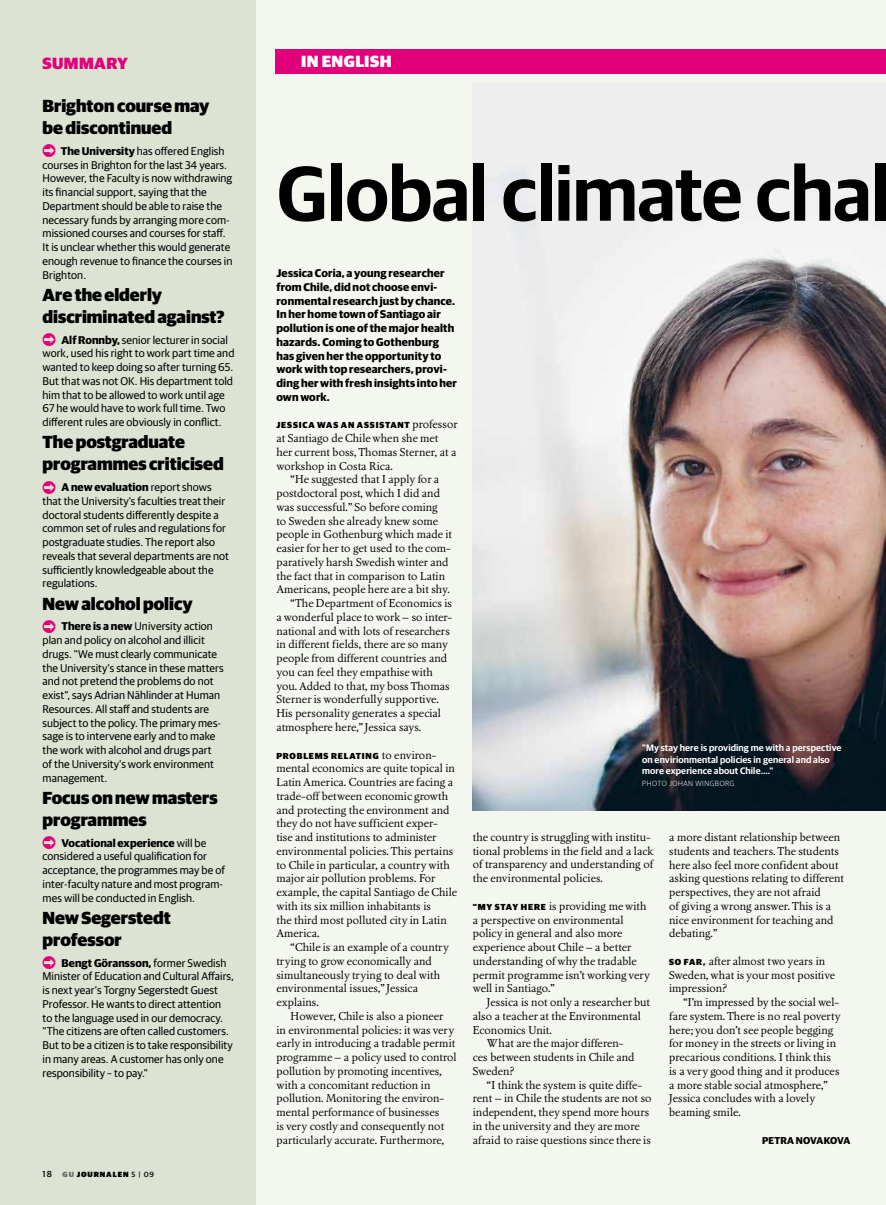
<style>
.page{position:relative;width:886px;height:1205px;background:#fff}
.page>*{position:absolute;margin:0;border:0;box-sizing:border-box;transform-origin:0 0}
.t1{font:600 77.5px "Guardian Sans";letter-spacing:-.01em;color:#000}
.t2{font:900 17.5px/22.1px "Guardian Sans";color:#000}
.t3{font:900 16.25px "Guardian Sans";color:#fff}
.t4{font:900 16.25px "Guardian Sans";color:#e2007a}
.t5{font:11.25px/13.8px "Nordling BQ Reg Os F";letter-spacing:.005em;color:#000}
.t6{font:11.25px/13.8px "Guardian Sans";letter-spacing:.005em;color:#000}
.t7{font:700 11.25px/13.8px "Guardian Sans";letter-spacing:.015em;color:#000}
.t8{font:10px/13.8px "Nordling BQ Italic Os F";letter-spacing:.04em;color:#000;text-align:right}
.t9{font:700 10px "Guardian Sans";letter-spacing:-.01em;color:#000}
.t10{font:600 9.38px/11.9px "Guardian Sans";letter-spacing:.01em;color:#fff}
.t11{font:900 8.75px "Guardian Sans";letter-spacing:.095em;color:#000}
.t12{font:300 7.5px "Guardian Sans";letter-spacing:.07em;color:#fff}
.t13{font:900 7.5px "Guardian Sans";letter-spacing:.12em;color:#000}
.s1{font-weight:700}
.s2{font-weight:500;font-size:8.75px}
.s3{color:#707172}
.s4{font-weight:500}
.s5{font-family:"Nordling BQ Reg Os F";font-weight:400;font-size:11.25px}
.s6{font-family:"Nordling BQ Regular SC"}
.s7{font-family:"Guardian Sans";font-weight:900;font-size:8.75px}
</style>
<div class="page">
<div style="left:0;top:0;width:255px;height:1205px;background:#dde3d3"></div>
<div style="left:256px;top:0;width:630px;height:1205px;background:#f4f6f0"></div>
<div style="left:275px;top:49px;width:611px;height:25px;background:#e2007a"></div>
<img style="left:472px;top:165px;width:414px;height:645px">
<h3 class="t4" style="left:43px;top:51px;width:86px">summary</h3>
<h2 class="t2" style="left:43px;top:93px;width:168px">Brighton course may be discontinued</h2>
<p class="t6" style="left:43px;top:143px;width:191px;text-indent:18px"><span class="s1">The University</span> has offered English courses in Brighton for the last 34 years.<br>However, the Faculty is now withdrawing its financial support, saying that the Department should be able to raise the necessary funds by arranging more com&shy;missioned courses and courses for staff.<br>It is unclear whether this would generate enough revenue to finance the courses in Brighton.</p>
<h2 class="t2" style="left:43px;top:282px;width:184px">Are the elderly discriminated against?</h2>
<p class="t6" style="left:43px;top:332px;width:193px;text-indent:13px"><span class="s1">Alf Ronnby,</span> senior lecturer in social work, used his right to work part time and wanted to keep doing so after turning 65.<br>But that was not OK. H is department told him that to be allowed to work until age 67 he would have to work full time. Two different rules are obviously in conflict.</p>
<h2 class="t2" style="left:43px;top:429px;width:183px">The postgraduate programmes criticised</h2>
<p class="t6" style="left:43px;top:479px;width:188px;text-indent:13px"><span class="s1">A new evaluation</span> report shows that the University’s faculties treat their doctoral students differently despite a common set of rules and regulations for postgraduate studies. The report also reveals that several departments are not sufficiently knowledgeable about the regulations.</p>
<h2 class="t2" style="left:43px;top:591px;width:152px">New alcohol policy</h2>
<p class="t6" style="left:43px;top:619px;width:183px;text-indent:13px"><span class="s1">There is a new</span> University action plan and policy on alcohol and illicit drugs. "We must clearly communicate the University’s stance in these matters and not pretend the problems do not exist", says Adrian Nählinder at H uman Resources. All staff and students are subject to the policy. The primary mes&shy;sage is to intervene early and to make the work with alcohol and drugs part of the University’s work environment management.</p>
<h2 class="t2" style="left:43px;top:785px;width:177px">Focus on new masters programmes</h2>
<p class="t6" style="left:43px;top:835px;width:184px;text-indent:13px"><span class="s1">Vocational experience</span> will be considered a useful qualification for acceptance, the programmes may be of inter-faculty nature and most program&shy;mes will be conducted in English.</p>
<h2 class="t2" style="left:43px;top:905px;width:130px">New Segerstedt professor</h2>
<p class="t6" style="left:43px;top:955px;width:193px;text-indent:13px"><span class="s1">Bengt Göransson,</span> former Swedish M inister of Education and Cultural Affairs, is next year’s Torgny Segerstedt Guest Professor. H e wants to direct attention<br>to the language used in our democracy. "The citizens are often called customers.<br>But to be a citizen is to take responsibility in many areas. A customer has only one responsibility – to pay."</p>
<p class="t13" style="left:43px;top:1168px;width:113px"><span class="s2">18</span> <span class="s3">GU</span> JOURNALEN <span class="s4">5 | 09</span></p>
<h3 class="t3" style="left:301px;top:49px;width:92px">In English</h3>
<h1 class="t1" style="left:277px;top:137px;width:614px">Global climate chal</h1>
<p class="t7" style="left:276px;top:265px;width:182px">Jessica Coria, a young researcher from Chile, did not choose envi&shy;ronmental research just by chance.<br>In her home town of Santiago air pollution is one of the major health hazards. Coming to Gothenburg has given her the opportunity to work with top researchers, provi&shy;ding her with fresh insights into her own work.</p>
<p class="t11" style="left:276px;top:419px;width:183px">Jessica was an assistant <span class="s5">professor</span></p>
<p class="t5" style="left:276px;top:432px;width:163px">at Santiago de Chile when she met</p>
<p class="t5" style="left:276px;top:445px;width:181px">her current boss, Thomas Sterner, at a</p>
<p class="t5" style="left:276px;top:459px;width:118px">workshop in Costa Rica.</p>
<p class="t5" style="left:291px;top:473px;width:150px">“He suggested that I apply for a</p>
<p class="t5" style="left:276px;top:487px;width:165px">postdoctoral post, which I did and</p>
<p class="t5" style="left:276px;top:500px;width:163px">was successful.” So before coming</p>
<p class="t5" style="left:276px;top:514px;width:163px">to Sweden she already knew some</p>
<p class="t5" style="left:276px;top:528px;width:177px">people in Gothenburg which made it</p>
<p class="t5" style="left:276px;top:542px;width:176px">easier for her to get used to the com-</p>
<p class="t5" style="left:276px;top:555px;width:174px">paratively harsh Swedish winter and</p>
<p class="t5" style="left:276px;top:569px;width:170px">the fact that in comparison to Latin</p>
<p class="t5" style="left:276px;top:583px;width:175px">Americans, people here are a bit shy.</p>
<p class="t5" style="left:291px;top:597px;width:163px">“The Department of Economics is</p>
<p class="t5" style="left:276px;top:610px;width:177px">a wonderful place to work – so inter-</p>
<p class="t5" style="left:276px;top:624px;width:175px">national and with lots of researchers</p>
<p class="t5" style="left:276px;top:638px;width:173px">in different fields, there are so many</p>
<p class="t5" style="left:276px;top:652px;width:172px">people from different countries and</p>
<p class="t5" style="left:276px;top:665px;width:158px">you can feel they empathise with</p>
<p class="t5" style="left:276px;top:679px;width:175px">you. Added to that, my boss Thomas</p>
<p class="t5" style="left:276px;top:693px;width:164px">Sterner is wonderfully supportive.</p>
<p class="t5" style="left:276px;top:707px;width:166px">His personality generates a special</p>
<p class="t5" style="left:276px;top:720px;width:146px">atmosphere here,” Jessica says.</p>
<p class="t11" style="left:276px;top:749px;width:162px">Prob lems relating <span class="s5">to environ-</span></p>
<p class="t5" style="left:276px;top:762px;width:182px">mental economics are quite topical in Latin America. Countries are facing a trade-off between economic growth and protecting the environment and they do not have sufficient exper-<br>tise and institutions to administer environmental policies. This pertains to Chile in particular, a country with major air pollution problems. For example, the capital Santiago de Chile with its six million inhabitants is<br>the third most polluted city in Latin America.</p>
<p class="t5" style="left:276px;top:940px;width:174px;text-indent:14px">“Chile is an example of a country trying to grow economically and simultaneously trying to deal with environmental issues,” Jessica explains.</p>
<p class="t5" style="left:276px;top:1009px;width:182px;text-indent:14px">However, Chile is also a pioneer<br>in environmental policies: it was very early in introducing a tradable permit programme – a policy used to control pollution by promoting incentives, with a concomitant reduction in pollution. Monitoring the environ&shy;mental performance of businesses<br>is very costly and consequently not particularly accurate. Furthermore,</p>
<p class="t8" style="left:358px;top:871px;width:99px"><span class="s6">text</span> Eva Lundgren<br><span class="s6">Photo</span> Johan Wingborg</p>
<p class="t10" style="left:642px;top:741px;width:201px">"My stay here is providing me with a perspective on envirionmental policies in general and also more experience about Chile…."</p>
<p class="t12" style="left:642px;top:778px;width:37px">PHOTO JOHAN</p>
<p class="t12" style="left:695px;top:778px;width:13px">WINGBORG</p>
<p class="t5" style="left:473px;top:830px;width:182px">the country is struggling with institu&shy;tional problems in the field and a lack of transparency and understanding of the environmental policies.</p>
<p class="t5" style="left:473px;top:899px;width:179px"><span class="s7">“My stay here</span> is providing me with a perspective on environmental policy in general and also more experience about Chile – a better understanding of why the tradable permit programme isn’t working very well in Santiago.”</p>
<p class="t5" style="left:487px;top:995px;width:165px">Jessica is not only a researcher but</p>
<p class="t5" style="left:473px;top:1009px;width:170px">also a teacher at the Environmental</p>
<p class="t5" style="left:473px;top:1023px;width:80px">Economics Unit.</p>
<p class="t5" style="left:487px;top:1037px;width:138px">What are the major differen-</p>
<p class="t5" style="left:473px;top:1050px;width:163px">ces between students in Chile and</p>
<p class="t5" style="left:473px;top:1064px;width:43px">Sweden?</p>
<p class="t5" style="left:487px;top:1078px;width:157px">“I think the system is quite diffe-</p>
<p class="t5" style="left:473px;top:1092px;width:180px">rent – in Chile the students are not so</p>
<p class="t5" style="left:473px;top:1105px;width:178px">independent, they spend more hours</p>
<p class="t5" style="left:473px;top:1119px;width:168px">in the university and they are more</p>
<p class="t5" style="left:473px;top:1133px;width:180px">afraid to raise questions since there is</p>
<p class="t5" style="left:669px;top:830px;width:176px">a more distant relationship between students and teachers. The students here also feel more confident about asking questions relating to different perspectives, they are not afraid<br>of giving a wrong answer. This is a nice environment for teaching and debating.”</p>
<p class="t5" style="left:669px;top:954px;width:167px"><span class="s7">So far,</span> after almost two years in<br>Sweden, what is your most positive impression?</p>
<p class="t5" style="left:669px;top:995px;width:173px;text-indent:14px">“I’m impressed by the social wel&shy;fare system. There is no real poverty here; you don’t see people begging for money in the streets or living in precarious conditions. I think this is a very good thing and it produces a more stable social atmosphere,”<br>Jessica concludes with a lovely beaming smile.</p>
<p class="t9" style="left:762px;top:1132px;width:88px">Petra Nova kova</p>
</div>
